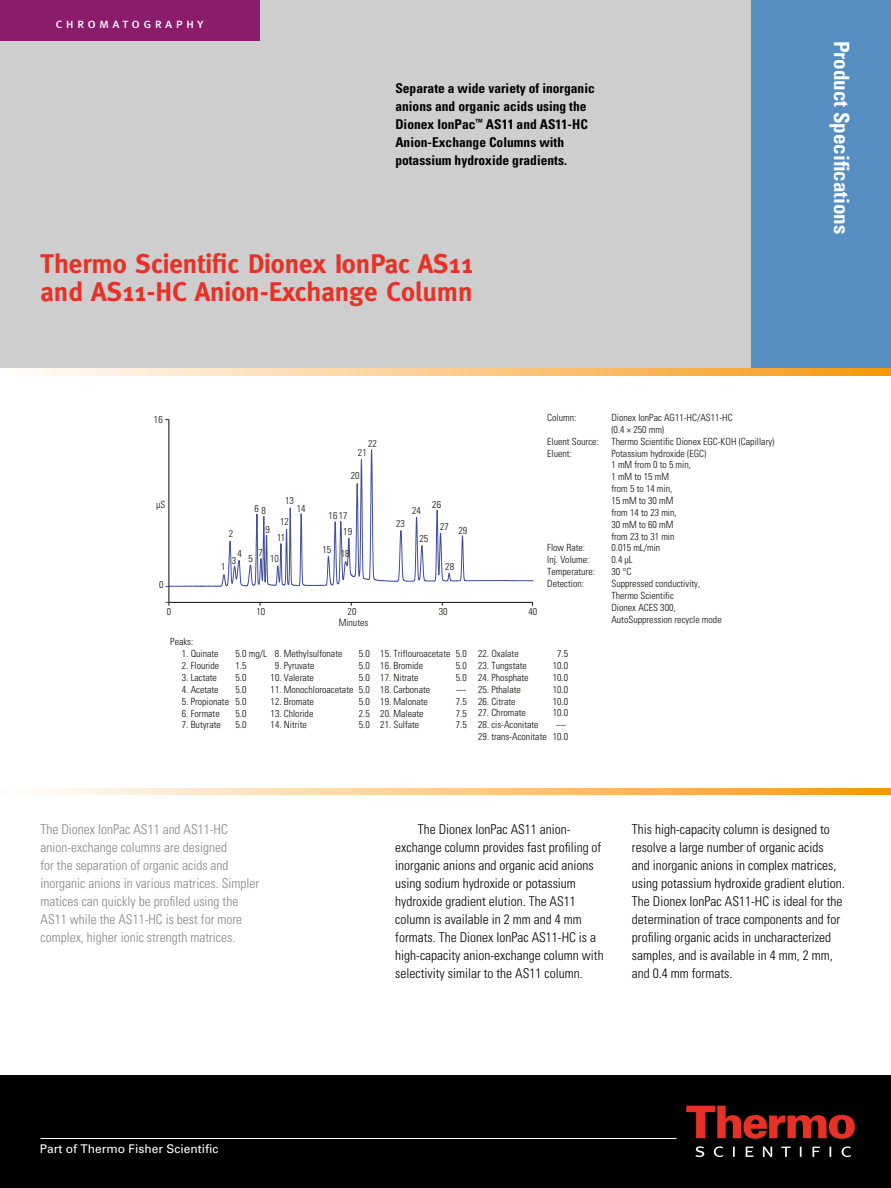
<style>
.page{position:relative;width:891px;height:1188px;background:#fff}
.page>*{position:absolute;margin:0;border:0;box-sizing:border-box;transform-origin:0 0}
.t1{font:700 27px/28.5px "Meta";color:#e73127}
.t2{font:700 condensed 21px "Univers";color:#fff}
.t3{font:300 condensed 13.5px/18px "Univers";color:#000}
.t4{font:300 condensed 13.5px/18px "Univers";color:#868586}
.t5{font:700 condensed 13.5px/18px "Univers";color:#000}
.t6{font:13.5px "Meta Book LF Caps";letter-spacing:.245em;color:#fff}
.t7{font:12px "Univers";color:#fff}
.t8{font:300 condensed 9.9px/11.9px "Univers";color:#0f0e09}
</style>
<div class="page">
<div style="left:750px;top:0;width:141px;height:369px;background:#568ec2"></div>
<div style="left:0;top:0;width:750px;height:369px;background:#cecece"></div>
<div style="left:0;top:0;width:259px;height:40px;background:#8b1b6d"></div>
<div style="left:0;top:1076px;width:891px;height:112px;background:#000"></div>
<svg style="left:686px;top:1106px;width:169px;height:33px"></svg>
<svg style="left:695px;top:1146px;width:156px;height:11px"></svg>
<hr style="left:40px;top:1138px;width:637px;height:1px;background:#fff">
<svg style="left:35px;top:369px;width:856px;height:6px;background:#fbca86"></svg>
<svg style="left:35px;top:788px;width:856px;height:6px;background:#fbca86"></svg>
<svg style="left:168px;top:449px;width:366px;height:139px"></svg>
<hr style="left:169px;top:602px;width:364px;height:1px;background:#0f0e09">
<hr style="left:169px;top:419px;width:1px;height:183px;background:#0f0e09">
<h3 class="t6" style="left:55px;top:15px;width:150px">chromatography</h3>
<h3 class="t5" style="left:395px;top:79px;width:201px">Separate a wide variety of inorganic anions and organic acids using the Dionex IonPac<sup>™</sup> AS11 and AS11-HC Anion-Exchange Columns with potassium hydroxide gradients.</h3>
<h1 class="t1" style="left:40px;top:249px;width:434px">Thermo Scientific Dionex IonPac AS11 and AS11-HC Anion-Exchange Column</h1>
<p class="t8" style="left:154px;top:414px;width:10px">16</p>
<p class="t8" style="left:156px;top:498px;width:11px">µS</p>
<p class="t8" style="left:159px;top:578px;width:6px">0</p>
<p class="t8" style="left:368px;top:437px;width:10px">22</p>
<p class="t8" style="left:358px;top:447px;width:10px">21</p>
<p class="t8" style="left:351px;top:470px;width:10px">20</p>
<p class="t8" style="left:285px;top:494px;width:10px">13</p>
<p class="t8" style="left:254px;top:503px;width:6px">6</p>
<p class="t8" style="left:297px;top:503px;width:10px">14</p>
<p class="t8" style="left:261px;top:501px;width:10px;line-height:18.9px;text-align:center">8<br>9</p>
<p class="t8" style="left:280px;top:516px;width:10px">12</p>
<p class="t8" style="left:229px;top:528px;width:6px">2</p>
<p class="t8" style="left:232px;top:554px;width:6px">3</p>
<p class="t8" style="left:238px;top:550px;width:17px">4 5</p>
<p class="t8" style="left:277px;top:532px;width:10px">11</p>
<p class="t8" style="left:259px;top:547px;width:6px">7</p>
<p class="t8" style="left:270px;top:552px;width:10px">10</p>
<p class="t8" style="left:221px;top:561px;width:6px">1</p>
<p class="t8" style="left:329px;top:510px;width:20px">16 17</p>
<p class="t8" style="left:341px;top:548px;width:10px">18</p>
<p class="t8" style="left:343px;top:525px;width:10px">19</p>
<p class="t8" style="left:322px;top:543px;width:10px">15</p>
<p class="t8" style="left:432px;top:498px;width:10px">26</p>
<p class="t8" style="left:440px;top:521px;width:10px">27</p>
<p class="t8" style="left:445px;top:561px;width:10px">28</p>
<p class="t8" style="left:412px;top:505px;width:10px">24</p>
<p class="t8" style="left:419px;top:533px;width:10px">25</p>
<p class="t8" style="left:396px;top:518px;width:10px">23</p>
<p class="t8" style="left:459px;top:524px;width:10px">29</p>
<p class="t8" style="left:167px;top:605px;width:6px">0</p>
<p class="t8" style="left:256px;top:605px;width:10px">10</p>
<p class="t8" style="left:348px;top:605px;width:10px">20</p>
<p class="t8" style="left:439px;top:605px;width:10px">30</p>
<p class="t8" style="left:528px;top:605px;width:10px">40</p>
<p class="t8" style="left:339px;top:617px;width:31px">Minutes</p>
<p class="t8" style="left:547px;top:412px;width:31px">Column:</p>
<p class="t8" style="left:611px;top:412px;width:123px">Dionex IonPac AG11-HC/AS11-HC (0.4 × 250 mm)</p>
<p class="t8" style="left:547px;top:435px;width:53px">Eluent Source:</p>
<p class="t8" style="left:611px;top:435px;width:165px">Thermo Scientific Dionex EGC-KOH (Capillary)</p>
<p class="t8" style="left:547px;top:447px;width:26px">Eluent:</p>
<p class="t8" style="left:611px;top:447px;width:96px">Potassium hydroxide (EGC)<br>1 mM from 0 to 5 min,<br>1 mM to 15 mM<br>from 5 to 14 min,<br>15 mM to 30 mM<br>from 14 to 23 min,<br>30 mM to 60 mM<br>from 23 to 31 min</p>
<p class="t8" style="left:547px;top:542px;width:39px">Flow Rate:</p>
<p class="t8" style="left:611px;top:542px;width:50px">0.015 mL/min</p>
<p class="t8" style="left:547px;top:554px;width:44px">Inj. Volume:</p>
<p class="t8" style="left:611px;top:554px;width:23px">0.4 µL</p>
<p class="t8" style="left:547px;top:566px;width:49px">Temperature:</p>
<p class="t8" style="left:611px;top:566px;width:21px">30 °C</p>
<p class="t8" style="left:547px;top:578px;width:38px">Detection:</p>
<p class="t8" style="left:611px;top:578px;width:112px">Suppressed conductivity,<br>Thermo Scientific<br>Dionex ACES 300,<br>AutoSuppression recycle mode</p>
<p class="t8" style="left:170px;top:636px;width:25px">Peaks:</p>
<p class="t8" style="left:182px;top:648px;width:38px">1. Quinate</p>
<p class="t8" style="left:235px;top:648px;width:33px">5.0 mg/L</p>
<p class="t8" style="left:182px;top:660px;width:39px">2. Flouride</p>
<p class="t8" style="left:235px;top:660px;width:12px">1.5</p>
<p class="t8" style="left:182px;top:672px;width:37px">3. Lactate</p>
<p class="t8" style="left:235px;top:672px;width:12px">5.0</p>
<p class="t8" style="left:182px;top:683px;width:38px">4. Acetate</p>
<p class="t8" style="left:235px;top:683px;width:12px">5.0</p>
<p class="t8" style="left:182px;top:695px;width:66px">5. Propionate 5.0</p>
<p class="t8" style="left:182px;top:707px;width:39px">6. Formate</p>
<p class="t8" style="left:235px;top:707px;width:12px">5.0</p>
<p class="t8" style="left:182px;top:719px;width:40px">7. Butyrate</p>
<p class="t8" style="left:235px;top:719px;width:12px">5.0</p>
<p class="t8" style="left:275px;top:648px;width:69px">8. Methylsulfonate</p>
<p class="t8" style="left:359px;top:648px;width:12px">5.0</p>
<p class="t8" style="left:275px;top:660px;width:41px">9. Pyruvate</p>
<p class="t8" style="left:359px;top:660px;width:12px">5.0</p>
<p class="t8" style="left:271px;top:672px;width:45px">10. Valerate</p>
<p class="t8" style="left:359px;top:672px;width:12px">5.0</p>
<p class="t8" style="left:271px;top:683px;width:101px">11. Monochloroacetate 5.0</p>
<p class="t8" style="left:271px;top:695px;width:45px">12. Bromate</p>
<p class="t8" style="left:359px;top:695px;width:12px">5.0</p>
<p class="t8" style="left:271px;top:707px;width:44px">13. Chloride</p>
<p class="t8" style="left:359px;top:707px;width:12px">2.5</p>
<p class="t8" style="left:271px;top:719px;width:38px">14. Nitrite</p>
<p class="t8" style="left:359px;top:719px;width:12px">5.0</p>
<p class="t8" style="left:380px;top:648px;width:88px">15. Triflouroacetate 5.0</p>
<p class="t8" style="left:380px;top:660px;width:44px">16. Bromide</p>
<p class="t8" style="left:456px;top:660px;width:12px">5.0</p>
<p class="t8" style="left:380px;top:672px;width:40px">17. Nitrate</p>
<p class="t8" style="left:456px;top:672px;width:12px">5.0</p>
<p class="t8" style="left:380px;top:683px;width:51px">18. Carbonate</p>
<p class="t8" style="left:457px;top:683px;width:11px">—</p>
<p class="t8" style="left:380px;top:695px;width:49px">19. Malonate</p>
<p class="t8" style="left:456px;top:695px;width:12px">7.5</p>
<p class="t8" style="left:380px;top:707px;width:45px">20. Maleate</p>
<p class="t8" style="left:456px;top:707px;width:12px">7.5</p>
<p class="t8" style="left:380px;top:719px;width:40px">21. Sulfate</p>
<p class="t8" style="left:456px;top:719px;width:12px">7.5</p>
<p class="t8" style="left:478px;top:648px;width:42px">22. Oxalate</p>
<p class="t8" style="left:557px;top:648px;width:12px">7.5</p>
<p class="t8" style="left:478px;top:660px;width:50px">23. Tungstate</p>
<p class="t8" style="left:553px;top:660px;width:17px">10.0</p>
<p class="t8" style="left:478px;top:671px;width:52px">24. Phosphate</p>
<p class="t8" style="left:553px;top:671px;width:17px">10.0</p>
<p class="t8" style="left:478px;top:683px;width:44px">25. Pthalate</p>
<p class="t8" style="left:553px;top:683px;width:17px">10.0</p>
<p class="t8" style="left:478px;top:695px;width:39px">26. Citrate</p>
<p class="t8" style="left:553px;top:695px;width:17px">10.0</p>
<p class="t8" style="left:478px;top:707px;width:49px">27. Chromate</p>
<p class="t8" style="left:553px;top:707px;width:17px">10.0</p>
<p class="t8" style="left:478px;top:719px;width:62px">28. cis-Aconitate</p>
<p class="t8" style="left:556px;top:719px;width:11px">—</p>
<p class="t8" style="left:478px;top:731px;width:91px">29. trans-Aconitate 10.0</p>
<h2 class="t2" style="left:855px;top:40px;width:195px;rotate:90deg">Product Specifications</h2>
<p class="t4" style="left:40px;top:820px;width:220px">The Dionex IonPac AS11 and AS11-HC anion-exchange columns are designed<br>for the separation of organic acids and inorganic anions in various matrices. Simpler matices can quickly be profiled using the AS11 while the AS11-HC is best for more complex, higher ionic strength matrices.</p>
<p class="t7" style="left:40px;top:1142px;width:180px">Part of Thermo Fisher Scientific</p>
<p class="t3" style="left:395px;top:820px;width:210px;text-indent:23px">The Dionex IonPac AS11 anion&shy;exchange column provides fast profiling of inorganic anions and organic acid anions using sodium hydroxide or potassium hydroxide gradient elution. The AS11 column is available in 2 mm and 4 mm formats. The Dionex IonPac AS11-HC is a high-capacity anion-exchange column with selectivity similar to the AS11 column.</p>
<p class="t3" style="left:632px;top:820px;width:214px">This high-capacity column is designed to resolve a large number of organic acids and inorganic anions in complex matrices, using potassium hydroxide gradient elution.<br>The Dionex IonPac AS11-HC is ideal for the determination of trace components and for profiling organic acids in uncharacterized samples, and is available in 4 mm, 2 mm, and 0.4 mm formats.</p>
</div>
